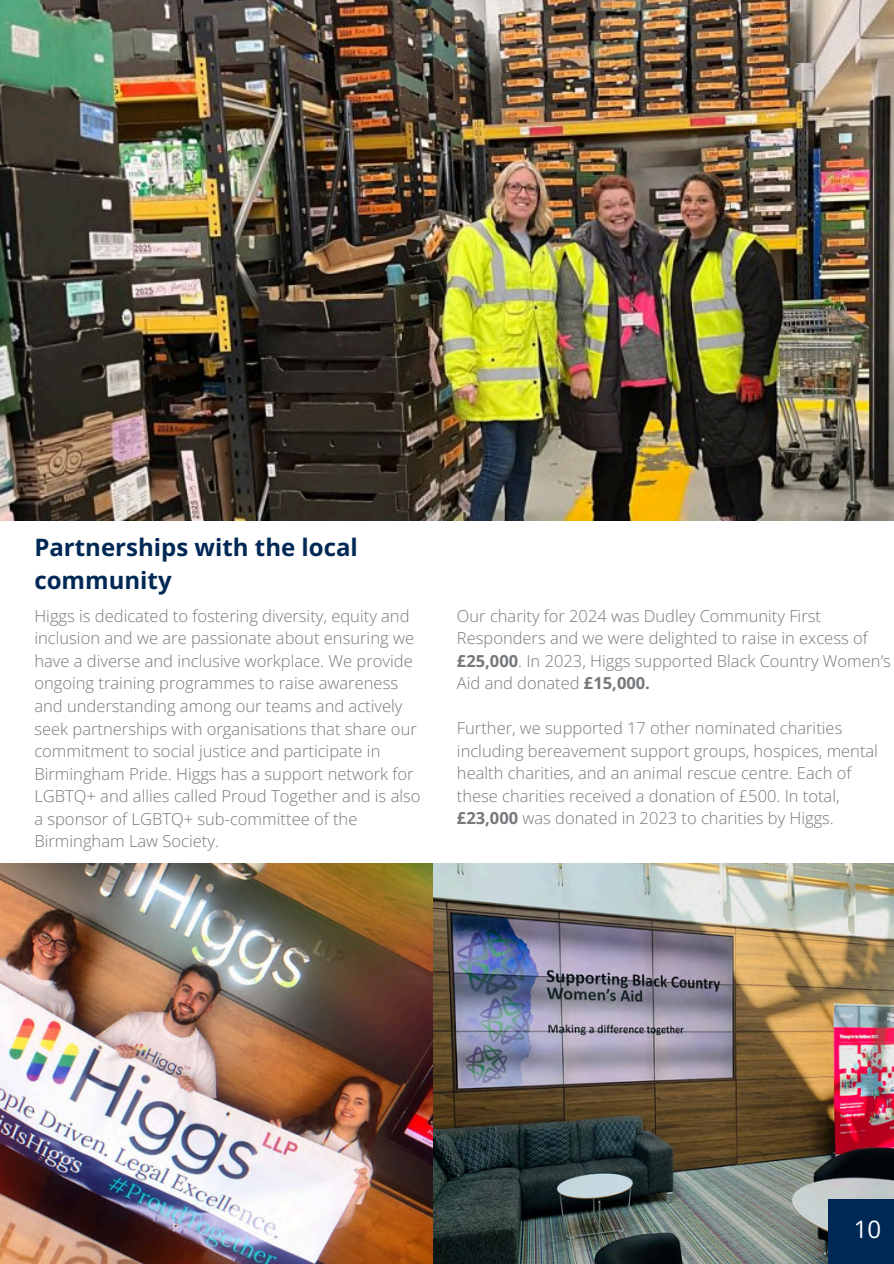
<style>
.page{position:relative;width:894px;height:1264px;background:#fff}
.page>*{position:absolute;margin:0;border:0;box-sizing:border-box;transform-origin:0 0}
.t1{font:700 24px/32.7px "Open Sans";color:#002855}
.t2{font:24px "Open Sans";color:#fff}
.t3{font:300 16.5px/22.5px "Open Sans";color:#75787b}
.s1{font-weight:700}
</style>
<div class="page">
<img style="left:0;top:0;width:893px;height:520px">
<img style="left:432px;top:863px;width:461px;height:400px">
<img style="left:0;top:863px;width:432px;height:400px">
<div style="left:828px;top:1198px;width:65px;height:65px;background:#002855"></div>
<p class="t1" style="left:34px;top:530px;width:325px">Partnerships with the local community</p>
<p class="t3" style="left:34px;top:604px;width:387px">Higgs is dedicated to fostering diversity, equity and inclusion and we are passionate about ensuring we have a diverse and inclusive workplace. We provide ongoing training programmes to raise awareness and understanding among our teams and actively seek partnerships with organisations that share our commitment to social justice and participate in Birmingham Pride. Higgs has a support network for LGBTQ+ and allies called Proud Together and is also a sponsor of LGBTQ+ sub-committee of the Birmingham Law Society.</p>
<h1 class="t3" style="left:457px;top:604px;width:435px">Our charity for 2024 was Dudley Community First Responders and we were delighted to raise in excess of <span class="s1">£25,000</span>. In 2023, Higgs supported Black Country Women’s Aid and donated <span class="s1">£15,000.</span></h1>
<p class="t3" style="left:457px;top:716px;width:422px">Further, we supported 17 other nominated charities including bereavement support groups, hospices, mental health charities, and an animal rescue centre. Each of these charities received a donation of £500. In total, <span class="s1">£23,000</span> was donated in 2023 to charities by Higgs.</p>
<p class="t2" style="left:853px;top:1212px;width:29px">10</p>
</div>
